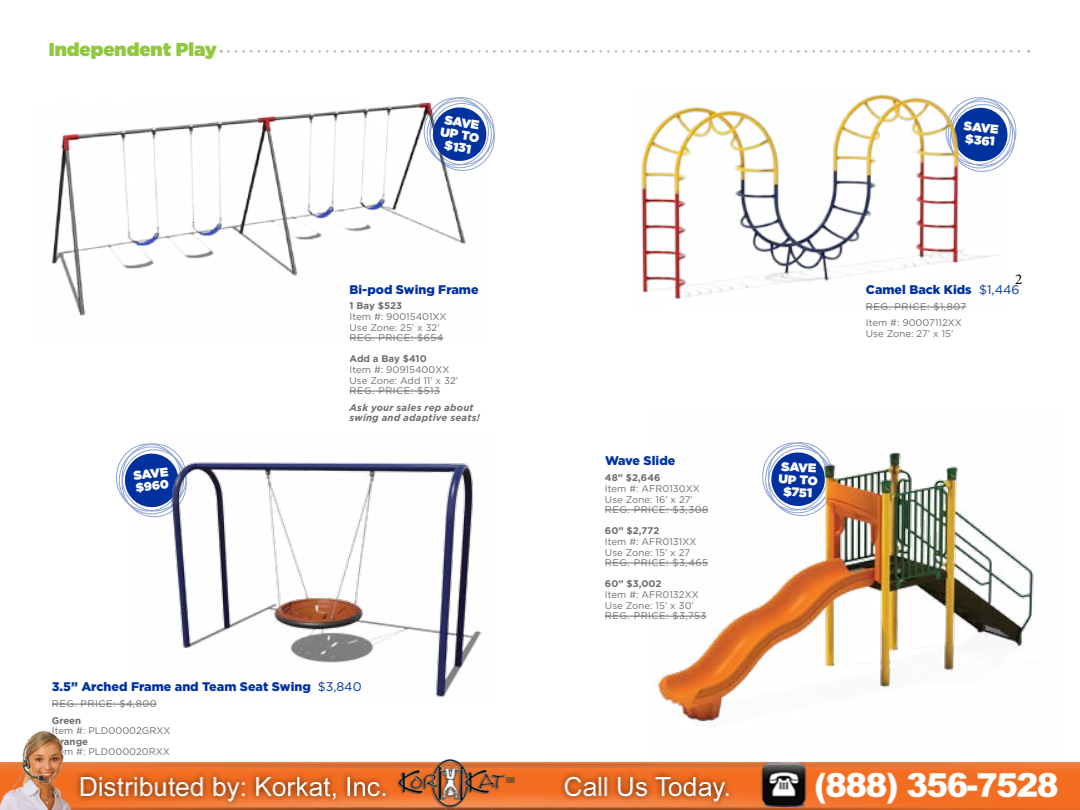
<style>
.page{position:relative;width:1080px;height:810px;background:#fff}
.page>*{position:absolute;margin:0;border:0;box-sizing:border-box;transform-origin:0 0}
.t1{font:900 18.75px "Gotham";color:#92c83e}
.t2{font:15px "Minion Pro";color:#000}
.t3{font:900 12.5px "Gotham";color:#0032a0}
.t4{font:900 12.5px/12.5px "Gotham";color:#fff;text-align:center}
.t5{font:900 12.12px "Gotham";color:#fff}
.t6{font:9.75px/10.6px "Gotham";color:#6d6e71}
.t7{font:700 9.75px "Gotham";color:#6d6e71}
.t8{font:italic 700 9.75px/10.6px "Gotham";letter-spacing:.02em;color:#6d6e71}
.t9{font:9.75px "Gotham";letter-spacing:.05em;color:#6d6e71}
.s1{font-weight:400}
</style>
<div class="page">
<svg style="left:123px;top:452px;width:10px;height:57px"></svg>
<svg style="left:228px;top:50px;width:801px;height:3px"></svg>
<svg style="left:1007px;top:108px;width:10px;height:52px"></svg>
<hr style="left:350px;top:391px;width:90px;height:1px;background:#6d6e71">
<img style="left:641px;top:94px;width:366px;height:206px">
<img style="left:652px;top:442px;width:382px;height:279px">
<img style="left:133px;top:443px;width:349px;height:254px">
<hr style="left:866px;top:307px;width:100px;height:1px;background:#6d6e71">
<hr style="left:52px;top:704px;width:105px;height:1px;background:#6d6e71">
<hr style="left:605px;top:510px;width:103px;height:1px;background:#6d6e71">
<hr style="left:605px;top:563px;width:103px;height:1px;background:#6d6e71">
<hr style="left:605px;top:616px;width:102px;height:1px;background:#6d6e71">
<img style="left:51px;top:102px;width:415px;height:237px">
<svg style="left:423px;top:97px;width:72px;height:74px"></svg>
<img style="left:0;top:721px;width:1080px;height:89px">
<h1 class="t1" style="left:49px;top:36px;width:170px">Independent Play</h1>
<p class="t4" style="left:133px;top:469px;width:36px;rotate:-6deg">SAVE</p>
<p class="t5" style="left:135px;top:479px;width:35px;rotate:-6deg">$960</p>
<p class="t4" style="left:444px;top:113px;width:41px;rotate:10deg">SAVE<br>UP TO $131</p>
<p class="t3" style="left:350px;top:281px;width:131px">Bi-pod Swing Frame</p>
<p class="t7" style="left:350px;top:299px;width:54px">1 Bay $523</p>
<p class="t6" style="left:350px;top:311px;width:98px">Item #: 90015401XX<br>Use Zone: 25’ x 32’<br>REG. PRICE: $654</p>
<p class="t7" style="left:350px;top:353px;width:79px">Add a Bay $410</p>
<p class="t6" style="left:350px;top:364px;width:110px">Item #: 90915400XX<br>Use Zone: Add 11’ x 32’<br>REG. PRICE: $513</p>
<p class="t8" style="left:350px;top:402px;width:132px">Ask your sales rep about swing and adaptive seats!</p>
<p class="t3" style="left:52px;top:678px;width:311px">3.5” Arched Frame and Team Seat Swing <span class="s1">$3,840</span></p>
<p class="t9" style="left:52px;top:698px;width:106px">REG. PRICE: $4,800</p>
<p class="t7" style="left:52px;top:714px;width:31px">Green</p>
<p class="t6" style="left:52px;top:725px;width:120px">Item #: PLD00002GRXX</p>
<p class="t7" style="left:52px;top:735px;width:38px">Orange</p>
<p class="t6" style="left:52px;top:747px;width:120px">Item #: PLD000020RXX</p>
<p class="t3" style="left:605px;top:452px;width:72px">Wave Slide</p>
<p class="t7" style="left:605px;top:471px;width:57px">48” $2,646</p>
<p class="t6" style="left:605px;top:483px;width:105px">Item #: AFR0130XX<br>Use Zone: 16’ x 27’<br>REG. PRICE: $3,308</p>
<p class="t7" style="left:605px;top:524px;width:56px">60” $2,772</p>
<p class="t6" style="left:605px;top:536px;width:105px">Item #: AFR0131XX<br>Use Zone: 15’ x 27<br>REG. PRICE: $3,465</p>
<p class="t7" style="left:605px;top:578px;width:58px">60” $3,002</p>
<p class="t6" style="left:605px;top:589px;width:103px">Item #: AFR0132XX<br>Use Zone: 15’ x 30’<br>REG. PRICE: $3,753</p>
<p class="t4" style="left:965px;top:119px;width:36px;text-align:left;rotate:6deg">SAVE $361</p>
<h2 class="t2" style="left:1015px;top:270px;width:9px">2</h2>
<p class="t3" style="left:866px;top:281px;width:155px">Camel Back Kids <span class="s1">$1,446</span></p>
<p class="t6" style="left:866px;top:298px;width:102px;line-height:16.2px">REG. PRICE: $1,807<br>Item #: 90007112XX</p>
<p class="t6" style="left:866px;top:328px;width:89px">Use Zone: 27’ x 15’</p>
<p class="t4" style="left:780px;top:460px;width:41px;rotate:3deg">SAVE<br>UP TO $751</p>
</div>
